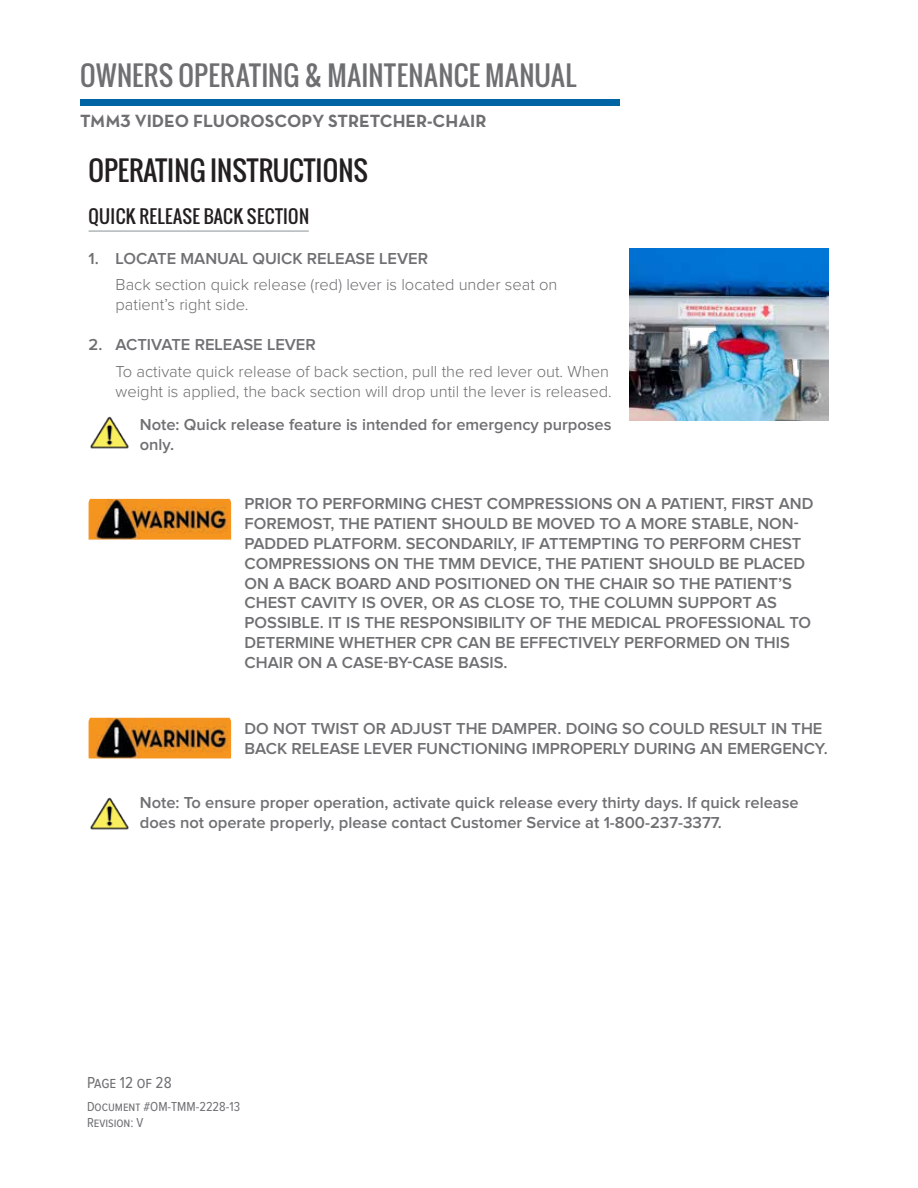
<style>
.page{position:relative;width:918px;height:1188px;background:#fff}
.page>*{position:absolute;margin:0;border:0;box-sizing:border-box;transform-origin:0 0}
.t1{font:27px "Oswald";letter-spacing:.015em;color:#6d6f71}
.t2{font:27px "Oswald";color:#231f20}
.t3{font:18px "Neutra Text Bold Alt";color:#6d6f71}
.t4{font:18px "Oswald";letter-spacing:.02em;color:#231f20}
.t5{font:600 16.5px/19.8px "Proxima Nova";color:#6e7072}
.t6{font:300 16.5px/19.8px "Proxima Nova";color:#6d6e70}
.t7{font:16.5px "Proxima Nova Cond";color:#6e7072}
.t8{font:13.5px/16.2px "Proxima Nova Cond";color:#6e7072}
</style>
<div class="page">
<div style="left:80px;top:99px;width:540px;height:7px;background:#0063a4"></div>
<hr style="left:89px;top:231px;width:220px;height:1px;background:#979fa3">
<img style="left:90px;top:416px;width:39px;height:33px">
<img style="left:89px;top:499px;width:142px;height:41px">
<img style="left:89px;top:718px;width:142px;height:40px">
<img style="left:90px;top:797px;width:39px;height:33px">
<img style="left:630px;top:248px;width:198px;height:172px">
<h1 class="t1" style="left:80px;top:55px;width:498px">OWNERS OPERATING &amp; MAINTENANCE MANUAL</h1>
<p class="t3" style="left:80px;top:110px;width:408px">TMM3 VIDEO FLUOROSCOPY STRETCHER-CHAIR</p>
<h1 class="t2" style="left:89px;top:150px;width:281px">OPERATING INSTRUCTIONS</h1>
<p class="t4" style="left:89px;top:202px;width:222px">QUICK RELEASE BACK SECTION</p>
<p class="t5" style="left:89px;top:249px;width:341px">1. LOCATE MANUAL QUICK RELEASE LEVER</p>
<p class="t6" style="left:116px;top:276px;width:443px">Back section quick release (red) lever is located under seat on patient’s right side.</p>
<p class="t5" style="left:89px;top:336px;width:229px">2. ACTIVATE RELEASE LEVER</p>
<p class="t6" style="left:116px;top:362px;width:498px">To activate quick release of back section, pull the red lever out. When weight is applied, the back section will drop until the lever is released.</p>
<p class="t5" style="left:140px;top:415px;width:473px">Note: Quick release feature is intended for emergency purposes only.</p>
<p class="t5" style="left:245px;top:495px;width:570px">PRIOR TO PERFORMING CHEST COMPRESSIONS ON A PATIENT, FIRST AND FOREMOST, THE PATIENT SHOULD BE MOVED TO A MORE STABLE, NON-PADDED PLATFORM. SECONDARILY, IF ATTEMPTING TO PERFORM CHEST COMPRESSIONS ON THE TMM DEVICE, THE PATIENT SHOULD BE PLACED ON A BACK BOARD AND POSITIONED ON THE CHAIR SO THE PATIENT’S CHEST CAVITY IS OVER, OR AS CLOSE TO, THE COLUMN SUPPORT AS POSSIBLE. IT IS THE RESPONSIBILITY OF THE MEDICAL PROFESSIONAL TO DETERMINE WHETHER CPR CAN BE EFFECTIVELY PERFORMED ON THIS CHAIR ON A CASE-BY-CASE BASIS.</p>
<p class="t5" style="left:245px;top:720px;width:585px">DO NOT TWIST OR ADJUST THE DAMPER. DOING SO COULD RESULT IN THE<br>BACK RELEASE LEVER FUNCTIONING IMPROPERLY DURING AN EMERGENCY.</p>
<p class="t5" style="left:140px;top:793px;width:661px">Note: To ensure proper operation, activate quick release every thirty days. If quick release does not operate properly, please contact Customer Service at 1-800-237-3377.</p>
<p class="t7" style="left:87px;top:1075px;width:86px">Page 12 of 28</p>
<p class="t8" style="left:87px;top:1099px;width:155px">Document #OM-TMM-2228-13<br>Revision: V</p>
</div>
